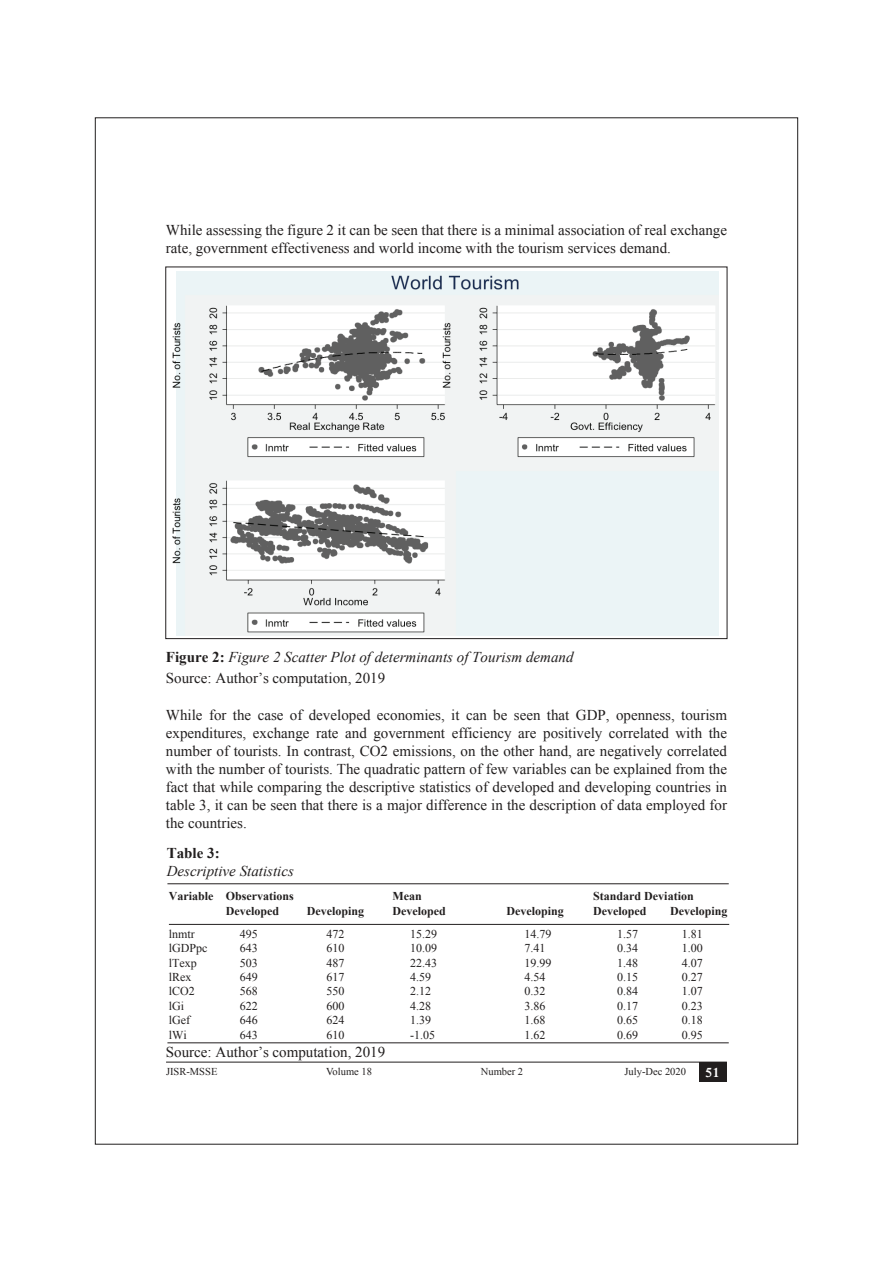
<style>
.page{position:relative;width:893px;height:1262px;background:#fff}
.page>*{position:absolute;margin:0;border:0;box-sizing:border-box;transform-origin:0 0}
.t1{font:15px/18px "Times New Roman";color:#211e1e}
.t2{font:italic 15px "Times New Roman";color:#211e1e}
.t3{font:700 15px "Times New Roman";color:#211e1e}
.t4{font:600 13.5px "M Times New Roman";color:#fff}
.t5{font:12px "Times New Roman";color:#211e1e}
.t6{font:700 12px "Times New Roman";color:#211e1e}
.t7{font:10.5px "Times New Roman";color:#211e1e}
.s1{font-weight:700;font-style:normal}
</style>
<div class="page">
<hr style="left:167px;top:883px;width:561px;height:1px;background:#231f20">
<hr style="left:167px;top:1042px;width:561px;height:1px;background:#231f20">
<hr style="left:169px;top:924px;width:560px;height:1px;background:#231f20">
<img style="left:172px;top:272px;width:546px;height:363px">
<div style="left:699px;top:1062px;width:28px;height:19px;background:#211e1e"></div>
<hr style="left:166px;top:1061px;width:561px;height:1px;background:#211e1e">
<p class="t1" style="left:166px;top:220px;width:562px">While assessing the figure 2 it can be seen that there is a minimal association of real exchange rate, government effectiveness and world income with the tourism services demand.</p>
<p class="t2" style="left:166px;top:647px;width:409px"><span class="s1">Figure 2:</span> Figure 2 Scatter Plot of determinants of Tourism demand</p>
<p class="t1" style="left:166px;top:669px;width:221px">Source: Author’s computation, 2019</p>
<p class="t1" style="left:166px;top:705px;width:562px;text-align:justify">While for the case of developed economies, it can be seen that GDP, openness, tourism expenditures, exchange rate and government efficiency are positively correlated with the number of tourists. In contrast, CO2 emissions, on the other hand, are negatively correlated with the number of tourists. The quadratic pattern of few variables can be explained from the fact that while comparing the descriptive statistics of developed and developing countries in table 3, it can be seen that there is a major difference in the description of data employed for the countries.</p>
<p class="t3" style="left:167px;top:842px;width:54px">Table 3:</p>
<p class="t2" style="left:167px;top:860px;width:129px">Descriptive Statistics</p>
<p class="t6" style="left:169px;top:888px;width:126px">Variable Observations</p>
<p class="t6" style="left:392px;top:888px;width:31px">Mean</p>
<p class="t6" style="left:593px;top:888px;width:102px">Standard Deviation</p>
<p class="t6" style="left:226px;top:902px;width:55px">Developed</p>
<p class="t6" style="left:307px;top:902px;width:59px">Developing</p>
<p class="t6" style="left:392px;top:902px;width:55px">Developed</p>
<p class="t6" style="left:506px;top:902px;width:59px">Developing</p>
<p class="t6" style="left:593px;top:902px;width:55px">Developed</p>
<p class="t6" style="left:670px;top:902px;width:59px">Developing</p>
<p class="t5" style="left:169px;top:925px;width:28px">lnmtr</p>
<p class="t5" style="left:240px;top:925px;width:19px">495</p>
<p class="t5" style="left:326px;top:925px;width:19px">472</p>
<p class="t5" style="left:410px;top:925px;width:28px">15.29</p>
<p class="t5" style="left:524px;top:925px;width:28px">14.79</p>
<p class="t5" style="left:617px;top:925px;width:22px">1.57</p>
<p class="t5" style="left:682px;top:925px;width:22px">1.81</p>
<p class="t5" style="left:169px;top:940px;width:40px">lGDPpc</p>
<p class="t5" style="left:240px;top:940px;width:19px">643</p>
<p class="t5" style="left:326px;top:940px;width:19px">610</p>
<p class="t5" style="left:410px;top:940px;width:28px">10.09</p>
<p class="t5" style="left:524px;top:940px;width:22px">7.41</p>
<p class="t5" style="left:617px;top:940px;width:22px">0.34</p>
<p class="t5" style="left:682px;top:940px;width:22px">1.00</p>
<p class="t5" style="left:169px;top:954px;width:29px">lTexp</p>
<p class="t5" style="left:240px;top:954px;width:19px">503</p>
<p class="t5" style="left:326px;top:954px;width:19px">487</p>
<p class="t5" style="left:410px;top:954px;width:28px">22.43</p>
<p class="t5" style="left:524px;top:954px;width:28px">19.99</p>
<p class="t5" style="left:617px;top:954px;width:22px">1.48</p>
<p class="t5" style="left:682px;top:954px;width:22px">4.07</p>
<p class="t5" style="left:169px;top:968px;width:24px">lRex</p>
<p class="t5" style="left:240px;top:968px;width:19px">649</p>
<p class="t5" style="left:326px;top:968px;width:19px">617</p>
<p class="t5" style="left:410px;top:968px;width:22px">4.59</p>
<p class="t5" style="left:524px;top:968px;width:22px">4.54</p>
<p class="t5" style="left:617px;top:968px;width:22px">0.15</p>
<p class="t5" style="left:682px;top:968px;width:22px">0.27</p>
<p class="t5" style="left:169px;top:983px;width:28px">lCO2</p>
<p class="t5" style="left:240px;top:983px;width:19px">568</p>
<p class="t5" style="left:326px;top:983px;width:19px">550</p>
<p class="t5" style="left:410px;top:983px;width:22px">2.12</p>
<p class="t5" style="left:524px;top:983px;width:22px">0.32</p>
<p class="t5" style="left:617px;top:983px;width:22px">0.84</p>
<p class="t5" style="left:682px;top:983px;width:22px">1.07</p>
<p class="t5" style="left:169px;top:997px;width:17px">lGi</p>
<p class="t5" style="left:240px;top:997px;width:19px">622</p>
<p class="t5" style="left:326px;top:997px;width:19px">600</p>
<p class="t5" style="left:410px;top:997px;width:22px">4.28</p>
<p class="t5" style="left:524px;top:997px;width:22px">3.86</p>
<p class="t5" style="left:617px;top:997px;width:22px">0.17</p>
<p class="t5" style="left:682px;top:997px;width:22px">0.23</p>
<p class="t5" style="left:169px;top:1012px;width:23px">lGef</p>
<p class="t5" style="left:240px;top:1012px;width:19px">646</p>
<p class="t5" style="left:326px;top:1012px;width:19px">624</p>
<p class="t5" style="left:410px;top:1012px;width:22px">1.39</p>
<p class="t5" style="left:524px;top:1012px;width:22px">1.68</p>
<p class="t5" style="left:617px;top:1012px;width:22px">0.65</p>
<p class="t5" style="left:682px;top:1012px;width:22px">0.18</p>
<p class="t5" style="left:169px;top:1026px;width:19px">lWi</p>
<p class="t5" style="left:240px;top:1026px;width:19px">643</p>
<p class="t5" style="left:326px;top:1026px;width:19px">610</p>
<p class="t5" style="left:410px;top:1026px;width:26px">-1.05</p>
<p class="t5" style="left:524px;top:1026px;width:22px">1.62</p>
<p class="t5" style="left:617px;top:1026px;width:22px">0.69</p>
<p class="t5" style="left:682px;top:1026px;width:22px">0.95</p>
<p class="t1" style="left:166px;top:1043px;width:221px">Source: Author’s computation, 2019</p>
<p class="t7" style="left:166px;top:1064px;width:53px">JISR-MSSE</p>
<p class="t7" style="left:326px;top:1064px;width:47px">Volume 18</p>
<p class="t7" style="left:481px;top:1064px;width:44px">Number 2</p>
<p class="t7" style="left:624px;top:1064px;width:63px">July-Dec 2020</p>
<p class="t4" style="left:705px;top:1064px;width:16px">51</p>
</div>
